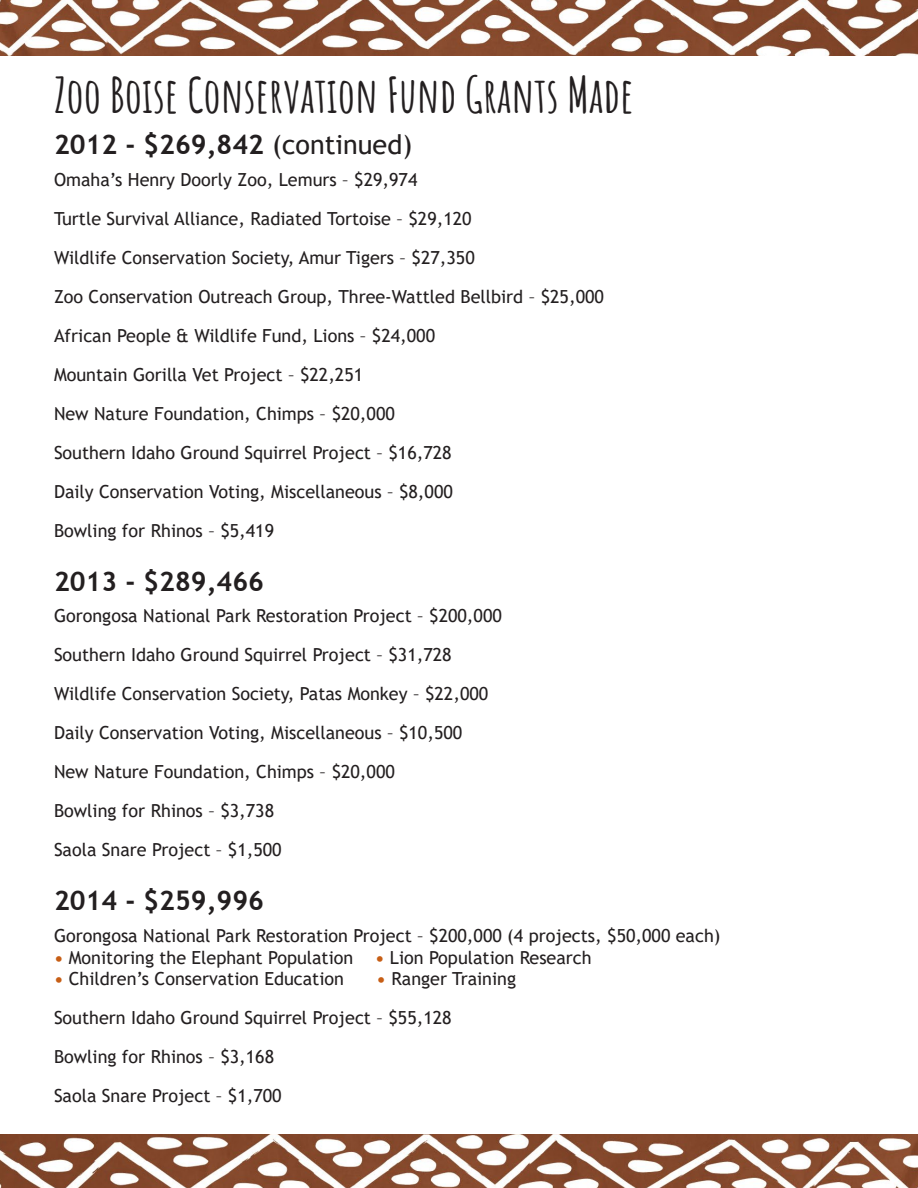
<style>
.page{position:relative;width:918px;height:1188px;background:#fff}
.page>*{position:absolute;margin:0;border:0;box-sizing:border-box;transform-origin:0 0}
.t1{font:700 48px "Amatic SC";color:#231f20}
.t2{font:700 27px "Trebuchet MS";color:#231f20}
.t3{font:18px "Trebuchet MS";color:#231f20}
.s1{font-weight:400}
.s2{font-weight:700;color:#c75e15}
</style>
<div class="page">
<img style="left:0;top:1134px;width:918px;height:54px">
<img style="left:0;top:0;width:918px;height:56px">
<p class="t1" style="left:54px;top:58px;width:581px">Zoo Boise Conservation Fund Grants Made</p>
<p class="t2" style="left:54px;top:128px;width:360px">2012 - $269,842 <span class="s1">(continued)</span></p>
<p class="t3" style="left:54px;top:168px;width:365px">Omaha’s Henry Doorly Zoo, Lemurs – $29,974</p>
<p class="t3" style="left:54px;top:207px;width:419px">Turtle Survival Alliance, Radiated Tortoise – $29,120</p>
<p class="t3" style="left:54px;top:246px;width:422px">Wildlife Conservation Society, Amur Tigers – $27,350</p>
<p class="t3" style="left:54px;top:285px;width:551px">Zoo Conservation Outreach Group, Three-Wattled Bellbird – $25,000</p>
<p class="t3" style="left:54px;top:324px;width:383px">African People &amp; Wildlife Fund, Lions – $24,000</p>
<p class="t3" style="left:54px;top:363px;width:311px">Mountain Gorilla Vet Project – $22,251</p>
<p class="t3" style="left:54px;top:402px;width:342px">New Nature Foundation, Chimps – $20,000</p>
<p class="t3" style="left:54px;top:441px;width:399px">Southern Idaho Ground Squirrel Project – $16,728</p>
<p class="t3" style="left:54px;top:480px;width:400px">Daily Conservation Voting, Miscellaneous – $8,000</p>
<p class="t3" style="left:54px;top:519px;width:222px">Bowling for Rhinos – $5,419</p>
<p class="t2" style="left:54px;top:565px;width:212px">2013 - $289,466</p>
<p class="t3" style="left:54px;top:605px;width:449px">Gorongosa National Park Restoration Project – $200,000</p>
<p class="t3" style="left:54px;top:644px;width:399px">Southern Idaho Ground Squirrel Project – $31,728</p>
<p class="t3" style="left:54px;top:683px;width:436px">Wildlife Conservation Society, Patas Monkey – $22,000</p>
<p class="t3" style="left:54px;top:722px;width:410px">Daily Conservation Voting, Miscellaneous – $10,500</p>
<p class="t3" style="left:54px;top:761px;width:342px">New Nature Foundation, Chimps – $20,000</p>
<p class="t3" style="left:54px;top:800px;width:222px">Bowling for Rhinos – $3,738</p>
<p class="t3" style="left:54px;top:839px;width:229px">Saola Snare Project – $1,500</p>
<p class="t2" style="left:54px;top:884px;width:212px">2014 - $259,996</p>
<p class="t3" style="left:54px;top:924px;width:668px">Gorongosa National Park Restoration Project – $200,000 (4 projects, $50,000 each)</p>
<p class="t3" style="left:54px;top:946px;width:539px"><span class="s2">•</span> Monitoring the Elephant Population <span class="s2">•</span> Lion Population Research</p>
<p class="t3" style="left:54px;top:967px;width:292px"><span class="s2">•</span> Children’s Conservation Education</p>
<p class="t3" style="left:377px;top:967px;width:141px"><span class="s2">•</span> Ranger Training</p>
<p class="t3" style="left:54px;top:1006px;width:399px">Southern Idaho Ground Squirrel Project – $55,128</p>
<p class="t3" style="left:54px;top:1045px;width:222px">Bowling for Rhinos – $3,168</p>
<p class="t3" style="left:54px;top:1084px;width:229px">Saola Snare Project – $1,700</p>
</div>
